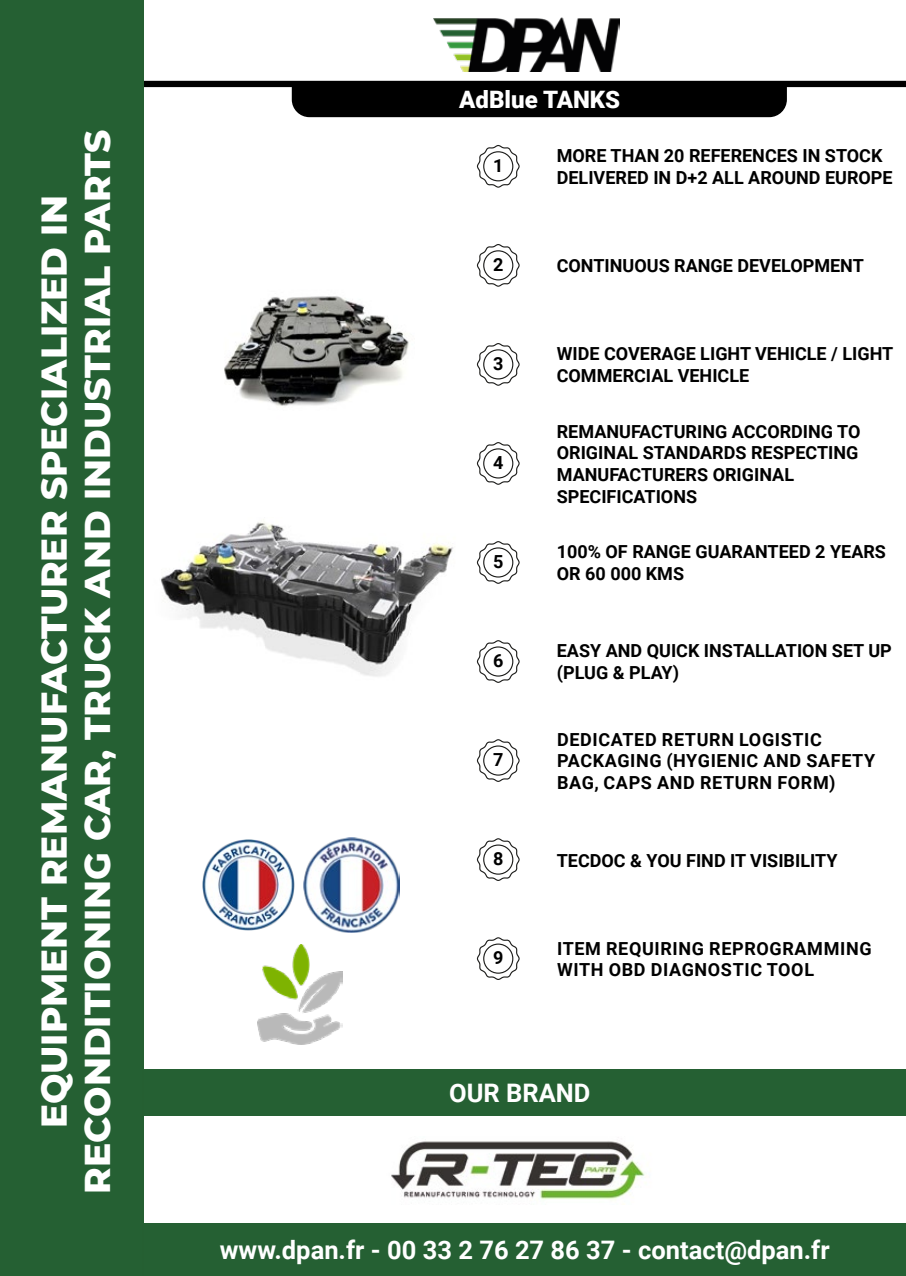
<style>
.page{position:relative;width:906px;height:1276px;background:#fff}
.page>*{position:absolute;margin:0;border:0;box-sizing:border-box;transform-origin:0 0}
.t1{font:800 36px/43.2px "Montserrat";color:#fff;text-align:center}
.t2{font:700 25.5px "Roboto";color:#fff}
.t3{font:900 24px "Roboto";color:#fff}
.t4{font:700 18px/21.6px "Roboto";color:#000}
.t5{font:700 18px/21.6px "Roboto";letter-spacing:.035em;color:#000}
</style>
<div class="page">
<div style="left:124px;top:1223px;width:782px;height:53px;background:#256033"></div>
<div style="left:124px;top:1069px;width:782px;height:46px;background:#256033"></div>
<svg style="left:144px;top:81px;width:762px;height:37px"></svg>
<div style="left:0;top:0;width:144px;height:1276px;background:#256033"></div>
<img style="left:434px;top:17px;width:185px;height:55px">
<img style="left:391px;top:1141px;width:254px;height:59px">
<svg style="left:477px;top:145px;width:43px;height:43px"></svg>
<div style="left:484px;top:152px;width:29px;height:29px;background:#fff;border-radius:50%"></div>
<div style="left:483px;top:151px;width:30px;height:30px;border:1px solid #1d1d1b;border-radius:50%"></div>
<svg style="left:477px;top:244px;width:43px;height:43px"></svg>
<div style="left:484px;top:251px;width:29px;height:29px;background:#fff;border-radius:50%"></div>
<div style="left:483px;top:250px;width:30px;height:30px;border:1px solid #1d1d1b;border-radius:50%"></div>
<svg style="left:477px;top:343px;width:43px;height:43px"></svg>
<div style="left:484px;top:350px;width:29px;height:29px;background:#fff;border-radius:50%"></div>
<div style="left:483px;top:349px;width:30px;height:30px;border:1px solid #1d1d1b;border-radius:50%"></div>
<svg style="left:477px;top:442px;width:43px;height:43px"></svg>
<div style="left:484px;top:449px;width:29px;height:29px;background:#fff;border-radius:50%"></div>
<div style="left:483px;top:448px;width:30px;height:30px;border:1px solid #1d1d1b;border-radius:50%"></div>
<svg style="left:477px;top:541px;width:43px;height:43px"></svg>
<div style="left:484px;top:548px;width:29px;height:29px;background:#fff;border-radius:50%"></div>
<div style="left:483px;top:547px;width:30px;height:30px;border:1px solid #1d1d1b;border-radius:50%"></div>
<svg style="left:477px;top:640px;width:43px;height:43px"></svg>
<div style="left:484px;top:647px;width:29px;height:29px;background:#fff;border-radius:50%"></div>
<div style="left:483px;top:646px;width:30px;height:30px;border:1px solid #1d1d1b;border-radius:50%"></div>
<svg style="left:477px;top:739px;width:43px;height:43px"></svg>
<div style="left:484px;top:746px;width:29px;height:29px;background:#fff;border-radius:50%"></div>
<div style="left:483px;top:745px;width:30px;height:30px;border:1px solid #1d1d1b;border-radius:50%"></div>
<svg style="left:477px;top:838px;width:43px;height:43px"></svg>
<div style="left:484px;top:845px;width:29px;height:29px;background:#fff;border-radius:50%"></div>
<div style="left:483px;top:844px;width:30px;height:30px;border:1px solid #1d1d1b;border-radius:50%"></div>
<svg style="left:477px;top:937px;width:43px;height:43px"></svg>
<div style="left:484px;top:944px;width:29px;height:29px;background:#fff;border-radius:50%"></div>
<div style="left:483px;top:943px;width:30px;height:30px;border:1px solid #1d1d1b;border-radius:50%"></div>
<img style="left:161px;top:522px;width:292px;height:155px">
<img style="left:304px;top:837px;width:95px;height:95px">
<img style="left:202px;top:839px;width:93px;height:92px">
<img style="left:258px;top:944px;width:84px;height:100px">
<img style="left:224px;top:296px;width:185px;height:110px">
<h1 class="t1" style="left:30px;top:1193px;width:1065px;rotate:-90deg">EQUIPMENT REMANUFACTURER SPECIALIZED IN<br>RECONDITIONING CAR, TRUCK AND INDUSTRIAL PARTS</h1>
<h3 class="t3" style="left:459px;top:83px;width:163px">AdBlue TANKS</h3>
<p class="t4" style="left:493px;top:154px;width:12px">1</p>
<p class="t4" style="left:493px;top:253px;width:12px">2</p>
<p class="t4" style="left:493px;top:352px;width:12px">3</p>
<p class="t4" style="left:493px;top:451px;width:12px">4</p>
<p class="t4" style="left:493px;top:550px;width:12px">5</p>
<p class="t4" style="left:493px;top:649px;width:12px">6</p>
<p class="t4" style="left:493px;top:748px;width:12px">7</p>
<p class="t4" style="left:493px;top:847px;width:12px">8</p>
<p class="t4" style="left:493px;top:946px;width:12px">9</p>
<p class="t4" style="left:557px;top:144px;width:337px">MORE THAN 20 REFERENCES IN STOCK<br>DELIVERED IN D+2 ALL AROUND EUROPE</p>
<p class="t4" style="left:557px;top:254px;width:309px">CONTINUOUS RANGE DEVELOPMENT</p>
<p class="t4" style="left:557px;top:342px;width:338px">WIDE COVERAGE LIGHT VEHICLE / LIGHT<br>COMMERCIAL VEHICLE</p>
<p class="t4" style="left:557px;top:420px;width:305px">REMANUFACTURING ACCORDING TO<br>ORIGINAL STANDARDS RESPECTING<br>MANUFACTURERS ORIGINAL<br>SPECIFICATIONS</p>
<p class="t4" style="left:557px;top:540px;width:331px">100% OF RANGE GUARANTEED 2 YEARS<br>OR 60 000 KMS</p>
<p class="t4" style="left:557px;top:639px;width:336px">EASY AND QUICK INSTALLATION SET UP (PLUG &amp; PLAY)</p>
<p class="t5" style="left:557px;top:728px;width:320px">DEDICATED RETURN LOGISTIC<br>PACKAGING (HYGIENIC AND SAFETY<br>BAG, CAPS AND RETURN FORM)</p>
<p class="t4" style="left:557px;top:849px;width:282px">TECDOC &amp; YOU FIND IT VISIBILITY</p>
<p class="t5" style="left:557px;top:937px;width:316px">ITEM REQUIRING REPROGRAMMING<br>WITH OBD DIAGNOSTIC TOOL</p>
<h2 class="t2" style="left:449px;top:1075px;width:143px">OUR BRAND</h2>
<h2 class="t2" style="left:220px;top:1232px;width:611px">www.dpan.fr - 00 33 2 76 27 86 37 - contact@dpan.fr</h2>
</div>
